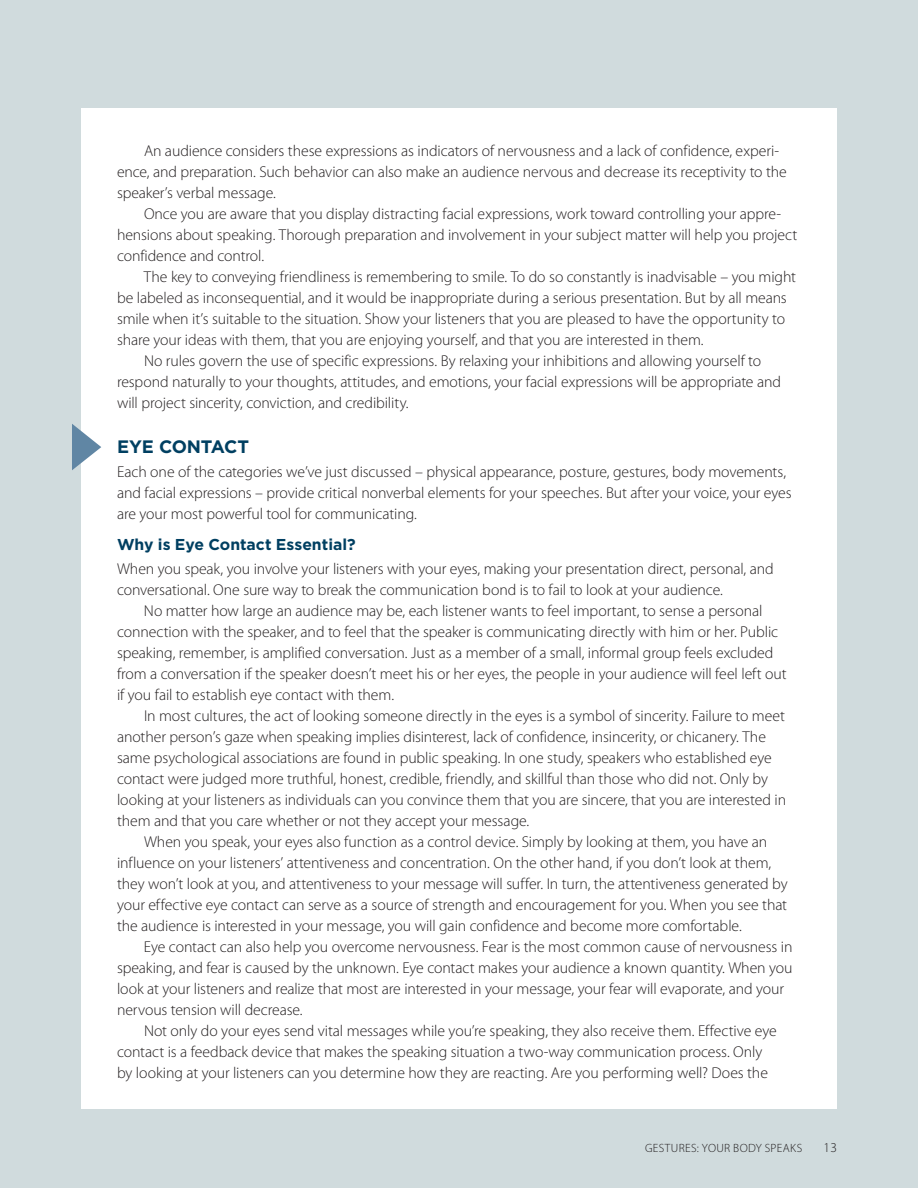
<style>
.page{position:relative;width:918px;height:1188px;background:#d0dbdd}
.page>*{position:absolute;margin:0;border:0;box-sizing:border-box;transform-origin:0 0}
.Subs{font:700 18px "Gotham";letter-spacing:-.01em;color:#003f61}
.Body_copy{font:300 15.75px/21px "Myriad Pro";letter-spacing:-.005em;color:#231f20}
.Body_copy_-_no_inden{font:300 15.75px/21px "Myriad Pro";letter-spacing:-.005em;color:#231f20}
.Smaller_Subs{font:700 15.75px "Gotham";color:#003f61}
.t1{font:300 13.5px "Myriad Pro";color:#231f20}
.t2{font:300 12px "Myriad Pro";letter-spacing:.025em;color:#231f20}
</style>
<div class="page">
<div style="left:81px;top:108px;width:756px;height:1001px;background:#fff"></div>
<svg style="left:72px;top:424px;width:29px;height:46px"></svg>
<p class="Body_copy" style="left:117px;top:140px;width:671px;text-indent:27px">An audience considers these expressions as indicators of nervousness and a lack of confidence, experi&shy;ence, and preparation. Such behavior can also make an audience nervous and decrease its receptivity to the speaker’s verbal message.</p>
<p class="Body_copy" style="left:117px;top:203px;width:682px;text-indent:27px">Once you are aware that you display distracting facial expressions, work toward controlling your appre&shy;hensions about speaking. Thorough preparation and involvement in your subject matter will help you project confidence and control.</p>
<p class="Body_copy" style="left:117px;top:266px;width:681px;text-indent:27px">The key to conveying friendliness is remembering to smile. To do so constantly is inadvisable – you might be labeled as inconsequential, and it would be inappropriate during a serious presentation. But by all means smile when it’s suitable to the situation. Show your listeners that you are pleased to have the opportunity to share your ideas with them, that you are enjoying yourself, and that you are interested in them.</p>
<p class="Body_copy" style="left:117px;top:350px;width:666px;text-indent:27px">No rules govern the use of specific expressions. By relaxing your inhibitions and allowing yourself to respond naturally to your thoughts, attitudes, and emotions, your facial expressions will be appropriate and will project sincerity, conviction, and credibility.</p>
<p class="Subs" style="left:117px;top:435px;width:134px">EYE CONTACT</p>
<p class="Body_copy_-_no_inden" style="left:117px;top:461px;width:676px">Each one of the categories we’ve just discussed – physical appearance, posture, gestures, body movements, and facial expressions – provide critical nonverbal elements for your speeches. But after your voice, your eyes are your most powerful tool for communicating.</p>
<p class="Smaller_Subs" style="left:117px;top:534px;width:240px">Why is Eye Contact Essential?</p>
<p class="Body_copy_-_no_inden" style="left:117px;top:559px;width:658px">When you speak, you involve your listeners with your eyes, making your presentation direct, personal, and conversational. One sure way to break the communication bond is to fail to look at your audience.</p>
<p class="Body_copy" style="left:117px;top:601px;width:671px;text-indent:27px">No matter how large an audience may be, each listener wants to feel important, to sense a personal connection with the speaker, and to feel that the speaker is communicating directly with him or her. Public speaking, remember, is amplified conversation. Just as a member of a small, informal group feels excluded from a conversation if the speaker doesn’t meet his or her eyes, the people in your audience will feel left out if you fail to establish eye contact with them.</p>
<p class="Body_copy" style="left:117px;top:706px;width:671px;text-indent:27px">In most cultures, the act of looking someone directly in the eyes is a symbol of sincerity. Failure to meet another person’s gaze when speaking implies disinterest, lack of confidence, insincerity, or chicanery. The same psychological associations are found in public speaking. In one study, speakers who established eye contact were judged more truthful, honest, credible, friendly, and skillful than those who did not. Only by looking at your listeners as individuals can you convince them that you are sincere, that you are interested in them and that you care whether or not they accept your message.</p>
<p class="Body_copy" style="left:117px;top:832px;width:672px;text-indent:27px">When you speak, your eyes also function as a control device. Simply by looking at them, you have an influence on your listeners’ attentiveness and concentration. On the other hand, if you don’t look at them, they won’t look at you, and attentiveness to your message will suffer. In turn, the attentiveness generated by your effective eye contact can serve as a source of strength and encouragement for you. When you see that the audience is interested in your message, you will gain confidence and become more comfortable.</p>
<p class="Body_copy" style="left:117px;top:937px;width:677px;text-indent:27px">Eye contact can also help you overcome nervousness. Fear is the most common cause of nervousness in speaking, and fear is caused by the unknown. Eye contact makes your audience a known quantity. When you look at your listeners and realize that most are interested in your message, your fear will evaporate, and your nervous tension will decrease.</p>
<p class="Body_copy" style="left:117px;top:1021px;width:661px;text-indent:27px">Not only do your eyes send vital messages while you’re speaking, they also receive them. Effective eye contact is a feedback device that makes the speaking situation a two-way communication process. Only by looking at your listeners can you determine how they are reacting. Are you performing well? Does the</p>
<p class="t2" style="left:645px;top:1141px;width:159px">GESTURES: YOUR BODY SPEAKS</p>
<p class="t1" style="left:824px;top:1140px;width:15px">13</p>
</div>
